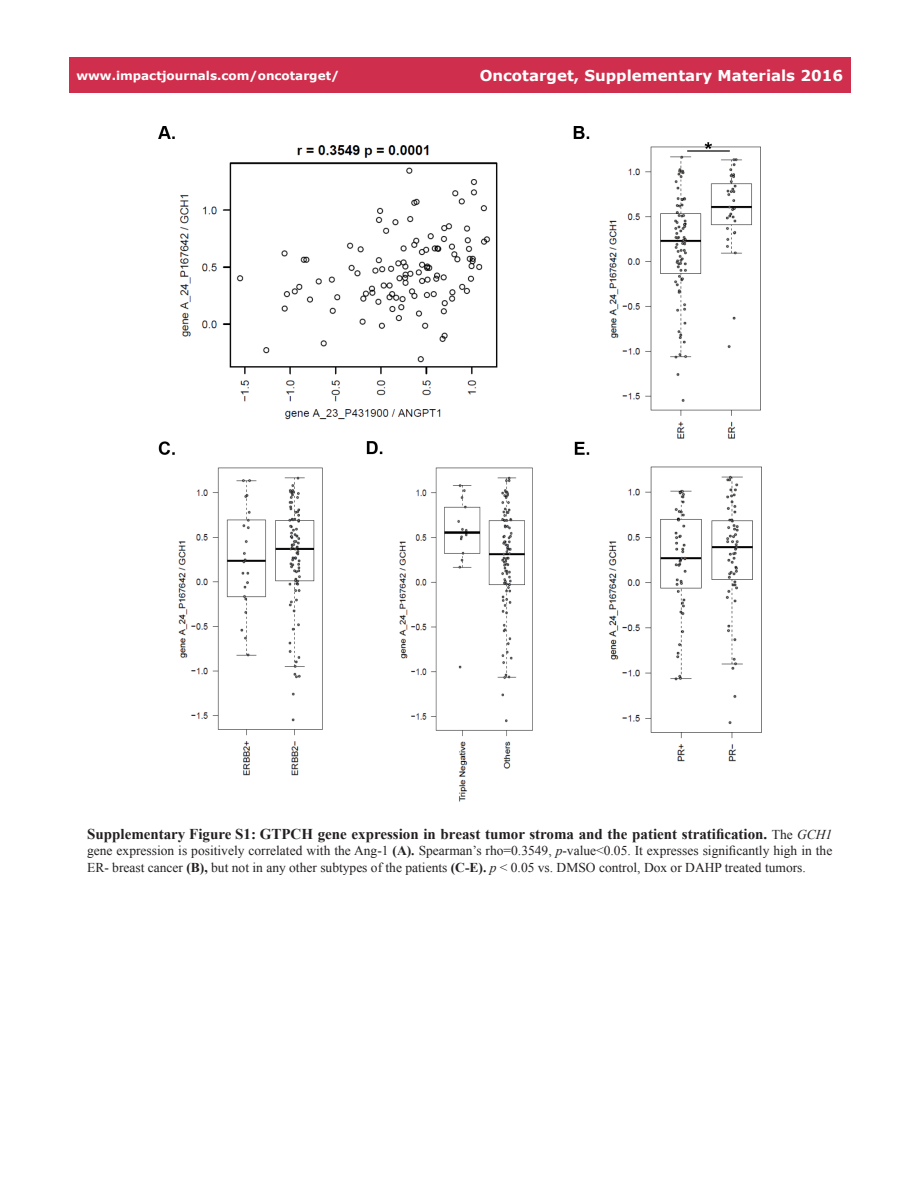
<style>
.page{position:relative;width:918px;height:1188px;background:#fff}
.page>*{position:absolute;margin:0;border:0;box-sizing:border-box;transform-origin:0 0}
.t1{font:700 15px "Times New Roman";color:#231f20}
.t2{font:700 15px "Verdana";color:#fff}
.t3{font:13.5px/16.2px "Times New Roman";color:#231f20}
.t4{font:700 12px "Verdana";color:#fff}
.s1{font-weight:400;font-size:13.5px}
.s2{font-weight:400;font-style:italic;font-size:13.5px}
.s3{font-weight:700}
.s4{font-style:italic}
</style>
<div class="page">
<div style="left:69px;top:57px;width:781px;height:36px;background:#cf2e4c"></div>
<img style="left:158px;top:127px;width:603px;height:675px">
<p class="t4" style="left:76px;top:67px;width:264px">www.impactjournals.com/oncotarget/</p>
<p class="t2" style="left:480px;top:65px;width:365px">Oncotarget, Supplementary Materials 2016</p>
<p class="t1" style="left:87px;top:824px;width:747px">Supplementary Figure S1: GTPCH gene expression in breast tumor stroma and the patient stratification. <span class="s1">The</span> <span class="s2">GCH1</span></p>
<p class="t3" style="left:87px;top:843px;width:747px">gene expression is positively correlated with the Ang-1 <span class="s3">(A).</span> Spearman’s rho=0.3549, <span class="s4">p</span>-value&lt;0.05. It expresses significantly high in the<br>ER- breast cancer <span class="s3">(B),</span> but not in any other subtypes of the patients <span class="s3">(C-E).</span> <span class="s4">p</span> &lt; 0.05 vs. DMSO control, Dox or DAHP treated tumors.</p>
</div>
